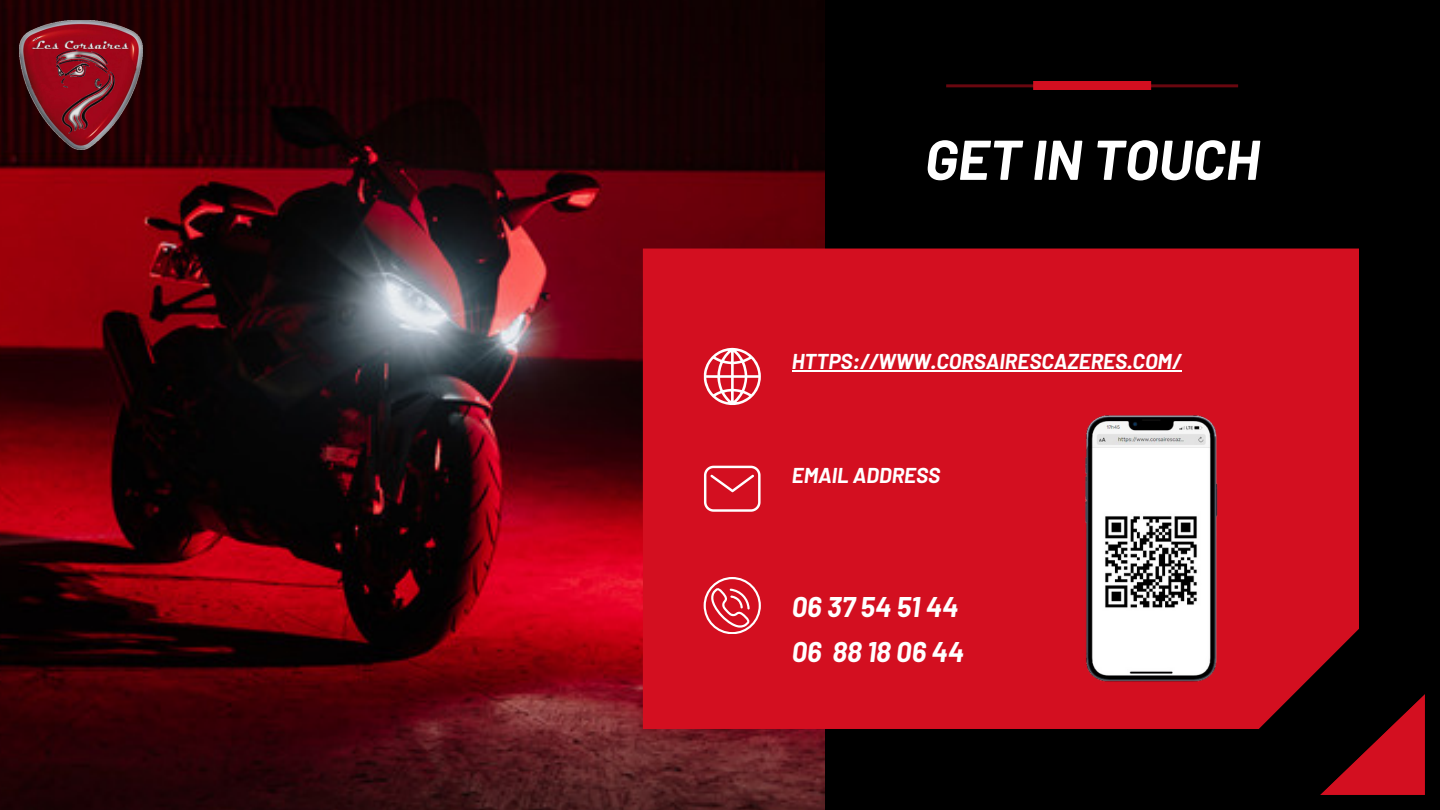
<style>
.page{position:relative;width:1440px;height:810px;background:#000}
.page>*{position:absolute;margin:0;border:0;box-sizing:border-box;transform-origin:0 0}
.t1{font:italic 700 56px "Barlow";color:#fff}
.t2{font:italic 700 27.8px "Barlow";color:#fff}
.t3{font:italic 700 21px "Barlow";color:#fff}
</style>
<div class="page">
<img style="left:0;top:0;width:825px;height:810px">
<hr style="left:946px;top:84px;width:292px;height:3px;background:#d30f20">
<div style="left:1033px;top:81px;width:118px;height:9px;background:#d30f20"></div>
<div style="left:643px;top:249px;width:716px;height:480px;background:#d30f20"></div>
<img style="left:1320px;top:695px;width:104px;height:100px">
<svg style="left:704px;top:577px;width:57px;height:57px"></svg>
<svg style="left:704px;top:348px;width:57px;height:59px"></svg>
<svg style="left:704px;top:466px;width:57px;height:45px"></svg>
<img style="left:20px;top:21px;width:123px;height:129px">
<img style="left:1082px;top:414px;width:138px;height:270px">
<hr style="left:792px;top:370px;width:389px;height:2px;background:#fff">
<p class="t1" style="left:925px;top:124px;width:336px">GET IN TOUCH</p>
<p class="t3" style="left:792px;top:348px;width:391px">HTTPS://WWW.CORSAIRESCAZERES.COM/</p>
<p class="t3" style="left:792px;top:462px;width:150px">EMAIL ADDRESS</p>
<p class="t2" style="left:792px;top:589px;width:168px">06 37 54 51 44</p>
<p class="t2" style="left:792px;top:634px;width:174px">06 88 18 06 44</p>
</div>
